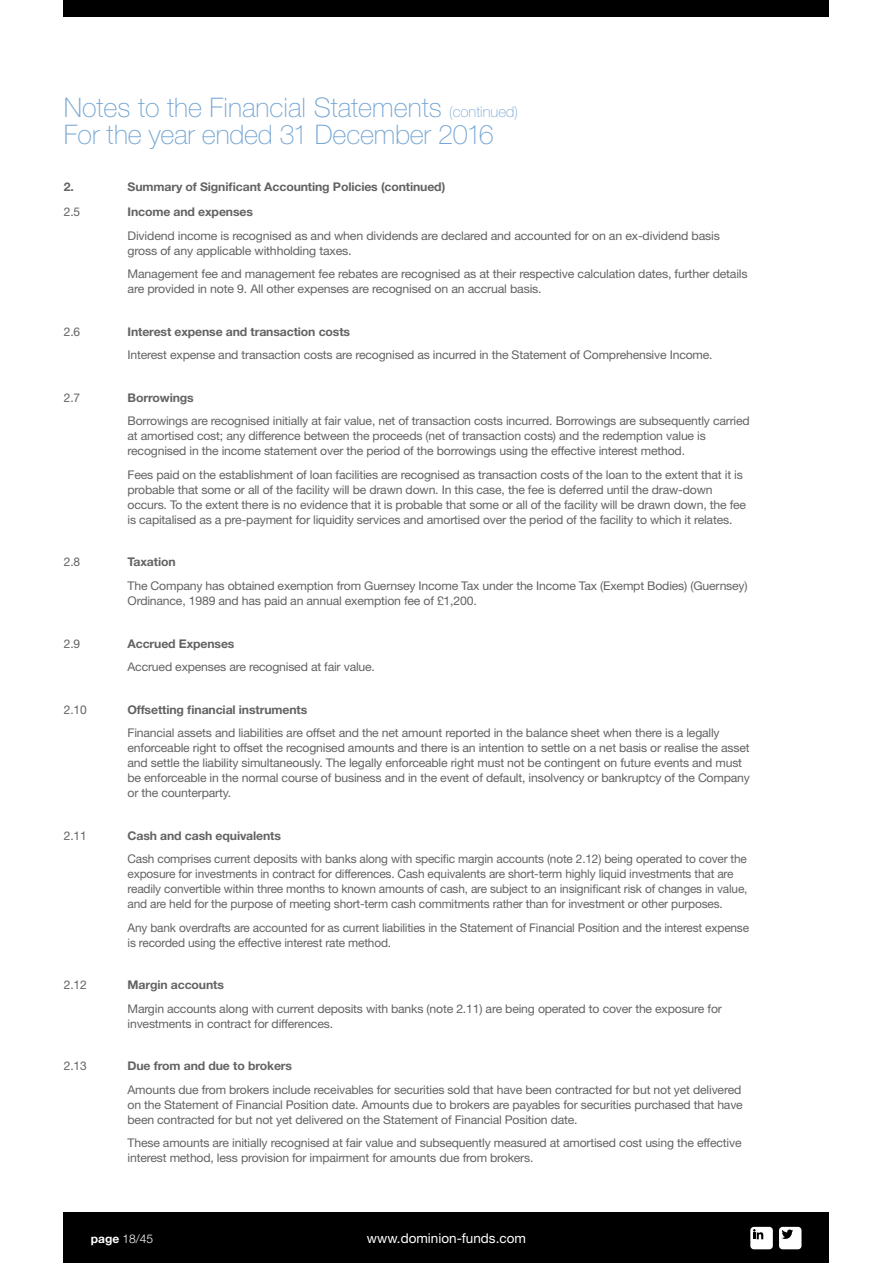
<style>
.page{position:relative;width:893px;height:1263px;background:#fff}
.page>*{position:absolute;margin:0;border:0;box-sizing:border-box;transform-origin:0 0}
.t1{font:100 27px/27px "Helvetica Neue";color:#75a6d4}
.t2{font:13.5px "Minion Pro";color:#fff}
.t3{font:13.5px "Helvetica Neue";color:#fff}
.t4{font:12px/15px "Helvetica Neue";letter-spacing:-.015em;color:#646363}
.t5{font:700 12px "Helvetica Neue";letter-spacing:-.01em;color:#646363}
.t6{font:300 12px "Helvetica Neue";color:#fff}
.s1{font-size:15px}
.s2{font-weight:700}
</style>
<div class="page">
<div style="left:64px;top:0;width:765px;height:17px;background:#000"></div>
<div style="left:64px;top:1212px;width:765px;height:51px;background:#000"></div>
<div style="left:779px;top:1227px;width:22px;height:22px;background:#fff;border-radius:4px"></div>
<svg style="left:782px;top:1229px;width:11px;height:10px"></svg>
<div style="left:750px;top:1227px;width:23px;height:22px;background:#fff;border-radius:4px"></div>
<svg style="left:753px;top:1229px;width:10px;height:10px"></svg>
<h1 class="t1" style="left:64px;top:94px;width:456px">Notes to the Financial Statements <span class="s1">(continued)<br></span>For the year ended 31 December 2016</h1>
<p class="t5" style="left:64px;top:179px;width:12px">2.</p>
<p class="t5" style="left:128px;top:179px;width:319px">Summary of Significant Accounting Policies (continued)</p>
<p class="t4" style="left:64px;top:204px;width:18px">2.5</p>
<p class="t5" style="left:128px;top:204px;width:127px">Income and expenses</p>
<p class="t4" style="left:128px;top:228px;width:594px">Dividend income is recognised as and when dividends are declared and accounted for on an ex-dividend basis gross of any applicable withholding taxes.</p>
<p class="t4" style="left:128px;top:266px;width:622px">Management fee and management fee rebates are recognised as at their respective calculation dates, further details are provided in note 9. All other expenses are recognised on an accrual basis.</p>
<p class="t4" style="left:64px;top:324px;width:18px">2.6</p>
<p class="t5" style="left:128px;top:324px;width:224px">Interest expense and transaction costs</p>
<p class="t4" style="left:128px;top:347px;width:586px">Interest expense and transaction costs are recognised as incurred in the Statement of Comprehensive Income.</p>
<p class="t4" style="left:64px;top:390px;width:18px">2.7</p>
<p class="t5" style="left:128px;top:390px;width:68px">Borrowings</p>
<p class="t4" style="left:128px;top:413px;width:624px">Borrowings are recognised initially at fair value, net of transaction costs incurred. Borrowings are subsequently carried at amortised cost; any difference between the proceeds (net of transaction costs) and the redemption value is recognised in the income statement over the period of the borrowings using the effective interest method.</p>
<p class="t4" style="left:128px;top:467px;width:620px">Fees paid on the establishment of loan facilities are recognised as transaction costs of the loan to the extent that it is probable that some or all of the facility will be drawn down. In this case, the fee is deferred until the draw-down occurs. To the extent there is no evidence that it is probable that some or all of the facility will be drawn down, the fee is capitalised as a pre-payment for liquidity services and amortised over the period of the facility to which it relates.</p>
<p class="t4" style="left:64px;top:554px;width:18px">2.8</p>
<p class="t5" style="left:128px;top:555px;width:50px">Taxation</p>
<p class="t4" style="left:128px;top:578px;width:622px">The Company has obtained exemption from Guernsey Income Tax under the Income Tax (Exempt Bodies) (Guernsey)<br>Ordinance, 1989 and has paid an annual exemption fee of £1,200.</p>
<p class="t4" style="left:64px;top:636px;width:18px">2.9</p>
<p class="t5" style="left:128px;top:636px;width:108px">Accrued Expenses</p>
<p class="t4" style="left:128px;top:659px;width:249px">Accrued expenses are recognised at fair value.</p>
<p class="t4" style="left:64px;top:702px;width:24px">2.10</p>
<p class="t5" style="left:128px;top:702px;width:181px">Offsetting financial instruments</p>
<p class="t4" style="left:128px;top:725px;width:624px">Financial assets and liabilities are offset and the net amount reported in the balance sheet when there is a legally enforceable right to offset the recognised amounts and there is an intention to settle on a net basis or realise the asset and settle the liability simultaneously. The legally enforceable right must not be contingent on future events and must be enforceable in the normal course of business and in the event of default, insolvency or bankruptcy of the Company or the counterparty.</p>
<p class="t4" style="left:64px;top:828px;width:24px">2.11</p>
<p class="t5" style="left:128px;top:828px;width:155px">Cash and cash equivalents</p>
<p class="t4" style="left:128px;top:851px;width:621px">Cash comprises current deposits with banks along with specific margin accounts (note 2.12) being operated to cover the exposure for investments in contract for differences. Cash equivalents are short-term highly liquid investments that are readily convertible within three months to known amounts of cash, are subject to an insignificant risk of changes in value, and are held for the purpose of meeting short-term cash commitments rather than for investment or other purposes.</p>
<p class="t4" style="left:128px;top:920px;width:623px">Any bank overdrafts are accounted for as current liabilities in the Statement of Financial Position and the interest expense is recorded using the effective interest rate method.</p>
<p class="t4" style="left:64px;top:977px;width:24px">2.12</p>
<p class="t5" style="left:128px;top:978px;width:98px">Margin accounts</p>
<p class="t4" style="left:128px;top:1001px;width:596px">Margin accounts along with current deposits with banks (note 2.11) are being operated to cover the exposure for investments in contract for differences.</p>
<p class="t4" style="left:64px;top:1058px;width:24px">2.13</p>
<p class="t5" style="left:128px;top:1059px;width:166px">Due from and due to brokers</p>
<p class="t4" style="left:128px;top:1082px;width:617px">Amounts due from brokers include receivables for securities sold that have been contracted for but not yet delivered on the Statement of Financial Position date. Amounts due to brokers are payables for securities purchased that have been contracted for but not yet delivered on the Statement of Financial Position date.</p>
<p class="t4" style="left:128px;top:1135px;width:615px">These amounts are initially recognised at fair value and subsequently measured at amortised cost using the effective interest method, less provision for impairment for amounts due from brokers.</p>
<p class="t6" style="left:91px;top:1231px;width:64px"><span class="s2">page</span> 18/45</p>
<p class="t3" style="left:367px;top:1230px;width:51px">www.do</p>
<p class="t3" style="left:441px;top:1230px;width:9px">o</p>
<p class="t3" style="left:496px;top:1230px;width:32px">.com</p>
<p class="t2" style="left:374px;top:1229px;width:147px">www.dominion-funds.com</p>
</div>
